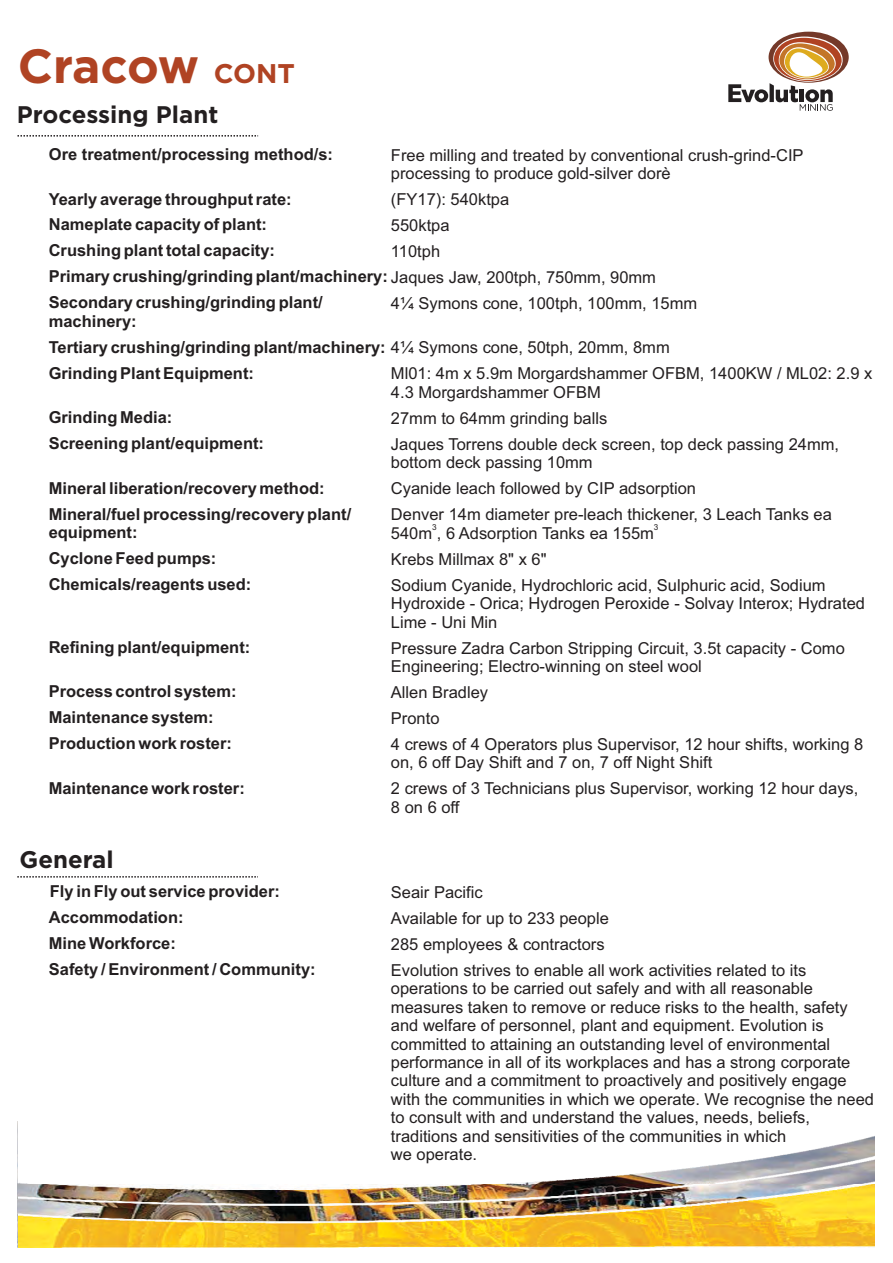
<style>
.page{position:relative;width:893px;height:1263px;background:#fff}
.page>*{position:absolute;margin:0;border:0;box-sizing:border-box;transform-origin:0 0}
.t1{font:700 48px "Gotham";letter-spacing:-.015em;color:#b04323}
.t2{font:700 24px "Gotham";color:#231f20}
.t3{font:16.5px/18.5px "Arial";color:#231f20}
.t4{font:700 16.5px/26px "Arial";color:#231f20}
.t5{font:8.25px "Arial";color:#231f20}
.s1{font-size:27px}
.s2{font-weight:400}
.s3{font-weight:700}
</style>
<div class="page">
<img style="left:18px;top:1136px;width:857px;height:48px">
<img style="left:18px;top:1184px;width:857px;height:63px">
<svg style="left:728px;top:32px;width:121px;height:79px"></svg>
<svg style="left:17px;top:135px;width:241px;height:2px"></svg>
<svg style="left:17px;top:876px;width:241px;height:1px"></svg>
<h1 class="t1" style="left:18px;top:45px;width:278px">Cracow <span class="s1">CONT</span></h1>
<h2 class="t2" style="left:17px;top:104px;width:203px">Processing Plant</h2>
<p class="t4" style="left:49px;top:143px;width:286px">Ore treatment/processing method/s:</p>
<p class="t4" style="left:49px;top:187px;width:244px">Yearly average throughput rate:<br>Nameplate capacity of plant:<br>Crushing plant total capacity:</p>
<p class="t4" style="left:49px;top:295px;width:276px;line-height:18.5px">Secondary crushing/grinding plant/ machinery:</p>
<p class="t4" style="left:49px;top:362px;width:207px">Grinding Plant Equipment:</p>
<p class="t4" style="left:49px;top:406px;width:217px">Grinding Media:<br>Screening plant/equipment:</p>
<p class="t4" style="left:49px;top:476px;width:304px">Mineral liberation/recovery method:<br>Mineral/fuel processing/recovery plant/</p>
<p class="t4" style="left:49px;top:521px;width:204px">equipment:<br>Cyclone Feed pumps:<br>Chemicals/reagents used:</p>
<p class="t3" style="left:391px;top:147px;width:414px">Free milling and treated by conventional crush-grind-CIP processing to produce gold-silver dorè</p>
<p class="t3" style="left:391px;top:192px;width:120px">(FY17): 540ktpa</p>
<p class="t3" style="left:391px;top:218px;width:60px">550ktpa</p>
<p class="t3" style="left:391px;top:244px;width:51px">110tph</p>
<p class="t4" style="left:49px;top:265px;width:609px">Primary crushing/grinding plant/machinery: <span class="s2">Jaques Jaw, 200tph, 750mm, 90mm</span></p>
<p class="t3" style="left:391px;top:296px;width:308px">4¼ Symons cone, 100tph, 100mm, 15mm</p>
<p class="t3" style="left:391px;top:335px;width:483px;line-height:26.5px;text-indent:-342px"><span class="s3">Tertiary crushing/grinding plant/machinery:</span> 4¼ Symons cone, 50tph, 20mm, 8mm<br>Ml01: 4m x 5.9m Morgardshammer OFBM, 1400KW / ML02: 2.9 x</p>
<p class="t3" style="left:391px;top:381px;width:450px;line-height:26px">4.3 Morgardshammer OFBM<br>27mm to 64mm grinding balls<br>Jaques Torrens double deck screen, top deck passing 24mm,</p>
<p class="t3" style="left:391px;top:451px;width:442px;line-height:26px">bottom deck passing 10mm<br>Cyanide leach followed by CIP adsorption<br>Denver 14m diameter pre-leach thickener, 3 Leach Tanks ea</p>
<p class="t5" style="left:432px;top:524px;width:6px">3</p>
<p class="t5" style="left:654px;top:524px;width:6px">3</p>
<p class="t3" style="left:391px;top:521px;width:436px;line-height:26px">540m , 6 Adsorption Tanks ea 155m<br>Krebs Millmax 8" x 6"<br>Sodium Cyanide, Hydrochloric acid, Sulphuric acid, Sodium</p>
<p class="t3" style="left:391px;top:596px;width:476px">Hydroxide - Orica; Hydrogen Peroxide - Solvay Interox; Hydrated<br>Lime - Uni Min</p>
<p class="t3" style="left:391px;top:640px;width:455px">Pressure Zadra Carbon Stripping Circuit, 3.5t capacity - Como<br>Engineering; Electro-winning on steel wool</p>
<p class="t3" style="left:391px;top:681px;width:474px;line-height:26px">Allen Bradley<br>Pronto<br>4 crews of 4 Operators plus Supervisor, 12 hour shifts, working 8</p>
<p class="t3" style="left:391px;top:751px;width:469px;line-height:26px">on, 6 off Day Shift and 7 on, 7 off Night Shift<br>2 crews of 3 Technicians plus Supervisor, working 12 hour days,</p>
<p class="t3" style="left:391px;top:799px;width:70px">8 on 6 off</p>
<p class="t4" style="left:49px;top:636px;width:203px">Refining plant/equipment:</p>
<p class="t4" style="left:49px;top:680px;width:189px">Process control system:<br>Maintenance system:<br>Production work roster:</p>
<p class="t4" style="left:49px;top:776px;width:198px">Maintenance work roster:</p>
<h2 class="t2" style="left:20px;top:849px;width:96px">General</h2>
<p class="t4" style="left:49px;top:880px;width:268px">Fly in Fly out service provider:<br>Accommodation:<br>Mine Workforce:<br>Safety / Environment / Community:</p>
<p class="t3" style="left:391px;top:880px;width:417px;line-height:26px">Seair Pacific<br>Available for up to 233 people<br>285 employees &amp; contractors<br>Evolution strives to enable all work activities related to its</p>
<p class="t3" style="left:391px;top:981px;width:485px">operations to be carried out safely and with all reasonable measures taken to remove or reduce risks to the health, safety and welfare of personnel, plant and equipment. Evolution is committed to attaining an outstanding level of environmental performance in all of its workplaces and has a strong corporate culture and a commitment to proactively and positively engage with the communities in which we operate. We recognise the need to consult with and understand the values, needs, beliefs, traditions and sensitivities of the communities in which<br>we operate.</p>
</div>
